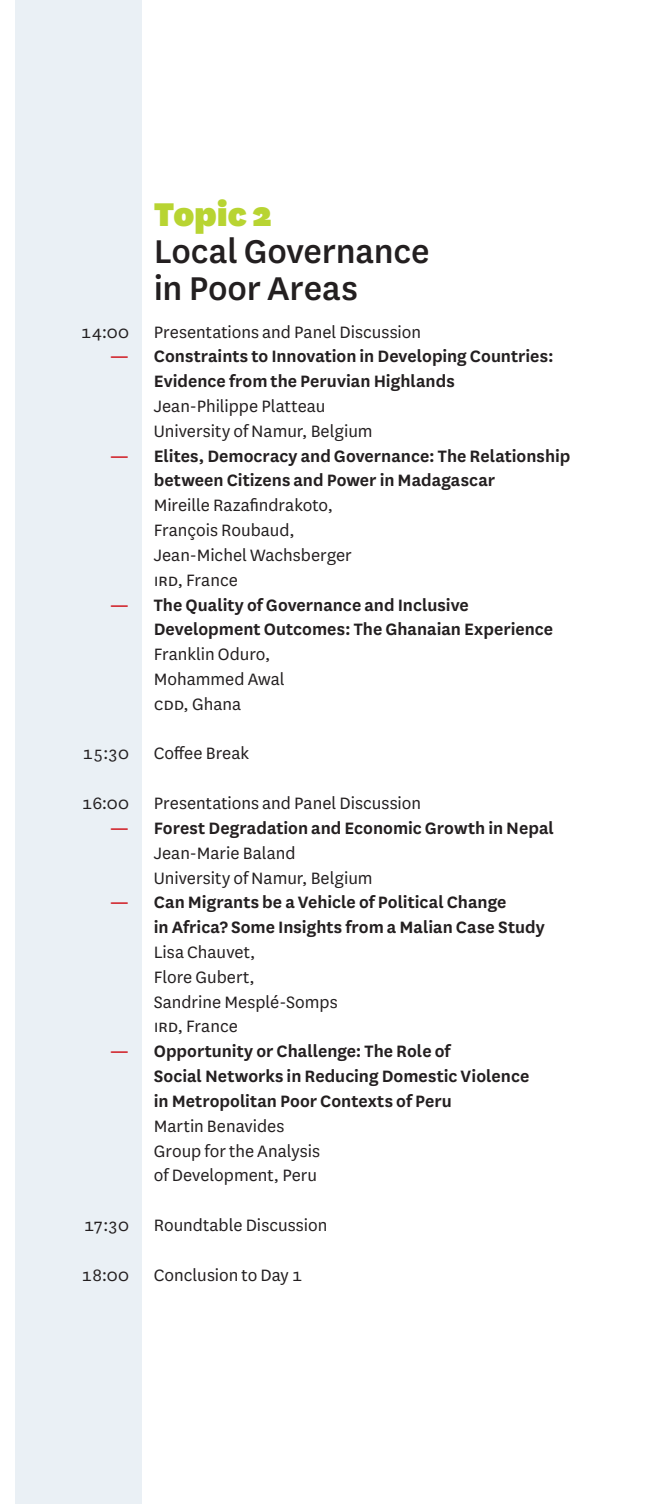
<style>
.page{position:relative;width:645px;height:1504px;background:#fff}
.page>*{position:absolute;margin:0;border:0;box-sizing:border-box;transform-origin:0 0}
.semi_headline{font:500 38.5px "National";letter-spacing:-.005em;color:#231f20}
.semi_headline-2{font:900 38.5px "National";letter-spacing:-.005em;color:#b8d432}
.Subline{font:600 19.25px "National";color:#231f20}
.lauftext{font:19.25px "National";color:#231f20}
.s1{color:#d1232a}
</style>
<div class="page">
<div style="left:15px;top:0;width:126px;height:1503px;background:#eaf0f5"></div>
<p class="semi_headline-2" style="left:154px;top:187px;width:121px">Topic 2</p>
<p class="semi_headline" style="left:154px;top:225px;width:277px">Local Governance</p>
<p class="semi_headline" style="left:154px;top:262px;width:206px">in Poor Areas</p>
<p class="lauftext" style="left:81px;top:319px;width:50px">14:00</p>
<p class="lauftext" style="left:154px;top:319px;width:269px">Presentations and Panel Discussion</p>
<p class="Subline" style="left:110px;top:343px;width:445px"><span class="s1">—</span> Constraints to Innovation in Developing Countries:</p>
<p class="Subline" style="left:154px;top:368px;width:302px">Evidence from the Peruvian Highlands</p>
<p class="lauftext" style="left:154px;top:393px;width:173px">Jean-Philippe Platteau</p>
<p class="lauftext" style="left:154px;top:418px;width:220px">University of Namur, Belgium</p>
<p class="Subline" style="left:110px;top:442px;width:462px"><span class="s1">—</span> Elites, Democracy and Governance: The Relationship</p>
<p class="Subline" style="left:154px;top:467px;width:343px">between Citizens and Power in Madagascar</p>
<p class="lauftext" style="left:154px;top:493px;width:181px">Mireille Razafindrakoto,</p>
<p class="lauftext" style="left:154px;top:517px;width:143px">François Roubaud,</p>
<p class="lauftext" style="left:154px;top:542px;width:200px">Jean-Michel Wachsberger</p>
<p class="lauftext" style="left:154px;top:567px;width:86px">IRD, France</p>
<p class="Subline" style="left:110px;top:591px;width:361px"><span class="s1">—</span> The Quality of Governance and Inclusive</p>
<p class="Subline" style="left:154px;top:616px;width:401px">Development Outcomes: The Ghanaian Experience</p>
<p class="lauftext" style="left:154px;top:641px;width:118px">Franklin Oduro,</p>
<p class="lauftext" style="left:154px;top:666px;width:132px">Mohammed Awal</p>
<p class="lauftext" style="left:154px;top:691px;width:89px">CDD, Ghana</p>
<p class="lauftext" style="left:82px;top:741px;width:48px">15:30</p>
<p class="lauftext" style="left:154px;top:741px;width:97px">Coffee Break</p>
<p class="lauftext" style="left:82px;top:790px;width:49px">16:00</p>
<p class="lauftext" style="left:154px;top:790px;width:269px">Presentations and Panel Discussion</p>
<p class="Subline" style="left:110px;top:814px;width:446px"><span class="s1">—</span> Forest Degradation and Economic Growth in Nepal</p>
<p class="lauftext" style="left:154px;top:840px;width:143px">Jean-Marie Baland</p>
<p class="lauftext" style="left:154px;top:865px;width:220px">University of Namur, Belgium</p>
<p class="Subline" style="left:110px;top:889px;width:398px"><span class="s1">—</span> Can Migrants be a Vehicle of Political Change</p>
<p class="Subline" style="left:154px;top:913px;width:392px">in Africa? Some Insights from a Malian Case Study</p>
<p class="lauftext" style="left:154px;top:939px;width:103px">Lisa Chauvet,</p>
<p class="lauftext" style="left:154px;top:964px;width:103px">Flore Gubert,</p>
<p class="lauftext" style="left:154px;top:989px;width:185px">Sandrine Mesplé-Somps</p>
<p class="lauftext" style="left:154px;top:1013px;width:86px">IRD, France</p>
<p class="Subline" style="left:110px;top:1037px;width:342px"><span class="s1">—</span> Opportunity or Challenge: The Role of</p>
<p class="Subline" style="left:154px;top:1062px;width:377px">Social Networks in Reducing Domestic Violence</p>
<p class="Subline" style="left:154px;top:1087px;width:300px">in Metropolitan Poor Contexts of Peru</p>
<p class="lauftext" style="left:154px;top:1113px;width:132px">Martin Benavides</p>
<p class="lauftext" style="left:154px;top:1137px;width:168px">Group for the Analysis</p>
<p class="lauftext" style="left:154px;top:1162px;width:165px">of Development, Peru</p>
<p class="lauftext" style="left:84px;top:1212px;width:47px">17:30</p>
<p class="lauftext" style="left:154px;top:1212px;width:175px">Roundtable Discussion</p>
<p class="lauftext" style="left:82px;top:1261px;width:49px">18:00</p>
<p class="lauftext" style="left:154px;top:1261px;width:150px">Conclusion to Day 1</p>
</div>
